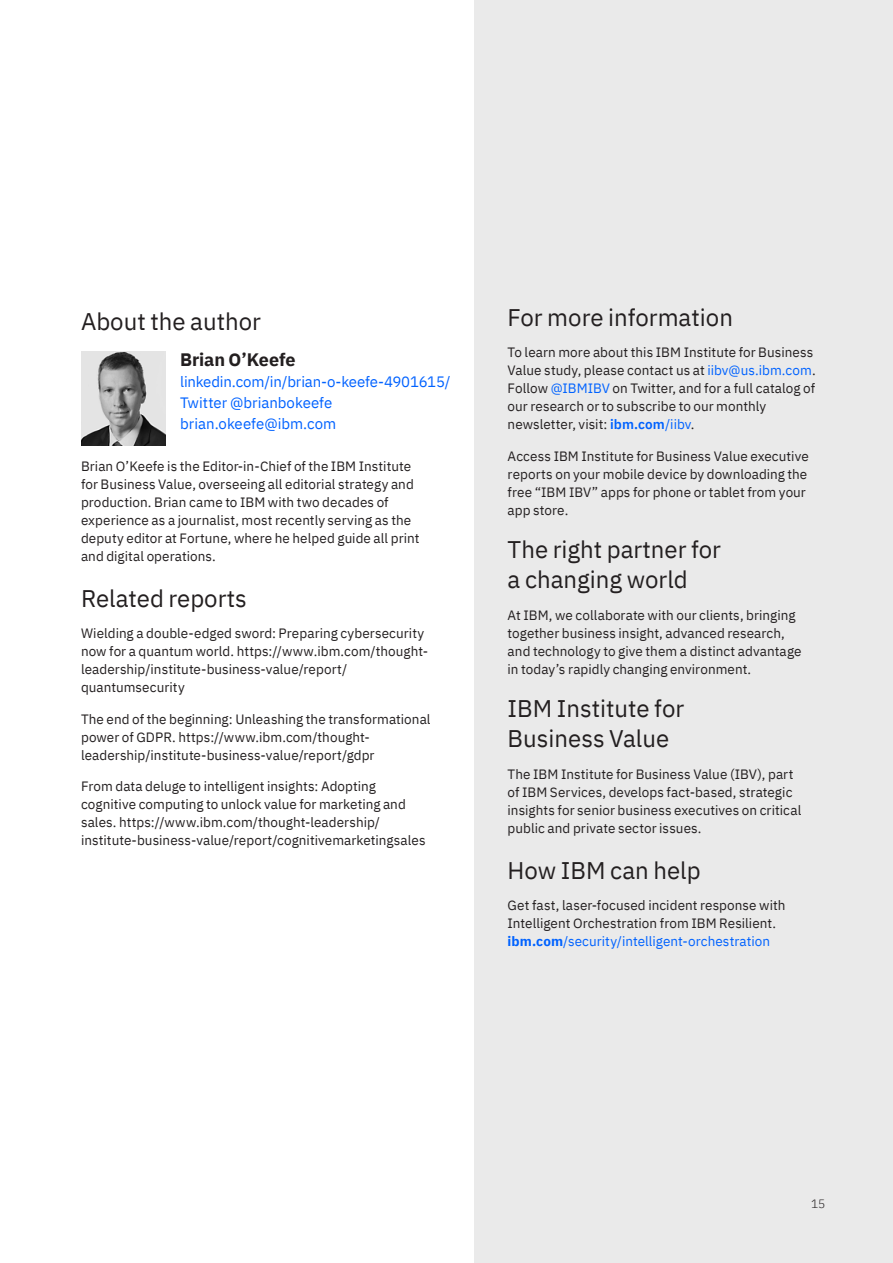
<style>
.page{position:relative;width:893px;height:1263px;background:#fff}
.page>*{position:absolute;margin:0;border:0;box-sizing:border-box;transform-origin:0 0}
.t1{font:24px/30px "IBM Plex Sans";color:#231f20}
.t2{font:700 18px "IBM Plex Sans";letter-spacing:-.005em;color:#231f20}
.t3{font:15px/21px "IBM Plex Sans";letter-spacing:-.005em;color:#0062ff}
.t4{font:13.5px/18px "IBM Plex Sans";letter-spacing:.005em;color:#231f20}
.t5{font:300 12px "IBM Plex Sans";color:#231f20}
.s1{color:#0062ff}
.s2{font-weight:600;color:#0062ff}
.s3{font-weight:700;color:#0062ff}
</style>
<div class="page">
<div style="left:473px;top:0;width:420px;height:1263px;background:#eaeaea"></div>
<img style="left:81px;top:351px;width:84px;height:94px">
<h1 class="t1" style="left:81px;top:305px;width:181px">About the author</h1>
<h2 class="t2" style="left:180px;top:345px;width:117px">Brian O’Keefe</h2>
<p class="t3" style="left:180px;top:370px;width:272px">linkedin.com/in/brian-o-keefe-4901615/<br>Twitter @brianbokeefe brian.okeefe@ibm.com</p>
<p class="t4" style="left:81px;top:456px;width:340px">Brian O’Keefe is the Editor-in-Chief of the IBM Institute for Business Value, overseeing all editorial strategy and production. Brian came to IBM with two decades of experience as a journalist, most recently serving as the deputy editor at Fortune, where he helped guide all print and digital operations.</p>
<h1 class="t1" style="left:81px;top:581px;width:167px">Related reports</h1>
<p class="t4" style="left:81px;top:623px;width:349px">Wielding a double-edged sword: Preparing cybersecurity now for a quantum world. https://www.ibm.com/thought&shy;leadership/institute-business-value/report/ quantumsecurity</p>
<p class="t4" style="left:81px;top:709px;width:351px">The end of the beginning: Unleashing the transformational power of GDPR. https://www.ibm.com/thought&shy;leadership/institute-business-value/report/gdpr</p>
<p class="t4" style="left:81px;top:776px;width:346px">From data deluge to intelligent insights: Adopting cognitive computing to unlock value for marketing and sales. https://www.ibm.com/thought-leadership/ institute-business-value/report/cognitivemarketingsales</p>
<h1 class="t1" style="left:508px;top:300px;width:227px">For more information</h1>
<p class="t4" style="left:508px;top:342px;width:310px">To learn more about this IBM Institute for Business Value study, please contact us at <span class="s1">iibv@us.ibm.com</span>.<br>Follow <span class="s1">@IBMIBV</span> on Twitter, and for a full catalog of our research or to subscribe to our monthly newsletter, visit: <span class="s2">ibm.com</span><span class="s1">/iibv</span>.</p>
<p class="t4" style="left:508px;top:446px;width:303px">Access IBM Institute for Business Value executive reports on your mobile device by downloading the free “IBM IBV” apps for phone or tablet from your app store.</p>
<h1 class="t1" style="left:508px;top:533px;width:215px">The right partner for a changing world</h1>
<p class="t4" style="left:508px;top:605px;width:295px">At IBM, we collaborate with our clients, bringing together business insight, advanced research, and technology to give them a distinct advantage in today’s rapidly changing environment.</p>
<h1 class="t1" style="left:508px;top:692px;width:178px">IBM Institute for<br>Business Value</h1>
<p class="t4" style="left:508px;top:764px;width:295px">The IBM Institute for Business Value (IBV), part of IBM Services, develops fact-based, strategic insights for senior business executives on critical public and private sector issues.</p>
<h1 class="t1" style="left:508px;top:853px;width:195px">How IBM can help</h1>
<p class="t4" style="left:508px;top:895px;width:279px">Get fast, laser-focused incident response with<br>Intelligent Orchestration from IBM Resilient. <span class="s3">ibm.com</span><span class="s1">/security/intelligent-orchestration</span></p>
<p class="t5" style="left:811px;top:1195px;width:16px">15</p>
</div>
